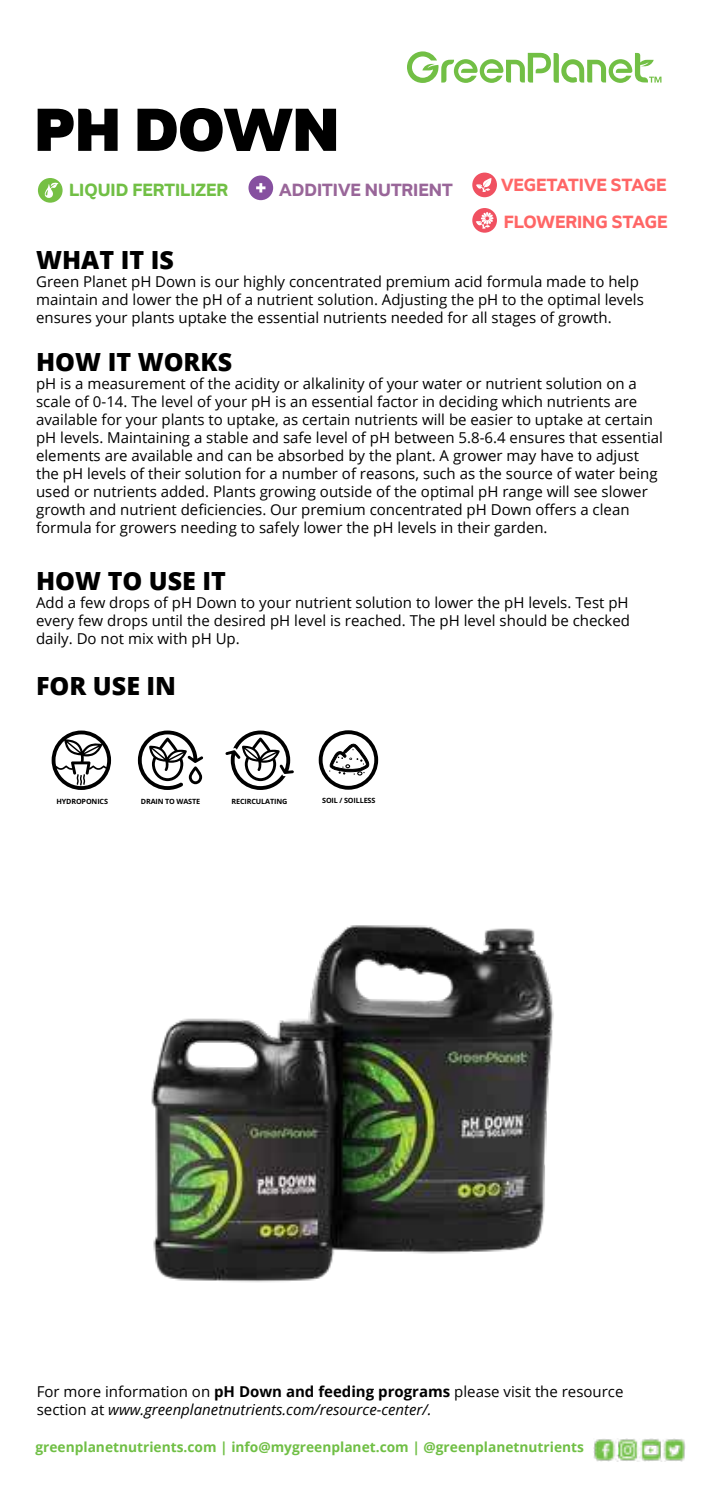
<style>
.page{position:relative;width:702px;height:1489px;background:#fff}
.page>*{position:absolute;margin:0;border:0;box-sizing:border-box;transform-origin:0 0}
.t1{font:60px "Amino Regular 9";color:#000}
.t2{font:800 25px "Open Sans";color:#000}
.t3{font:17.5px/36.2px "Amino Regular 13";color:#f66}
.t4{font:17.5px "Amino Regular 13";color:#71bf45}
.t5{font:17.5px "Amino Regular 13";color:#969}
.t6{font:15px/18px "Open Sans";color:#000}
.t7{font:700 13.75px "Open Sans";color:#70bf45}
.t8{font:700 7.25px "Open Sans";letter-spacing:-.02em;color:#000}
.s1{font-weight:700}
.s2{font-style:italic}
</style>
<div class="page">
<svg style="left:407px;top:51px;width:254px;height:32px"></svg>
<svg style="left:248px;top:175px;width:25px;height:25px"></svg>
<svg style="left:38px;top:178px;width:25px;height:25px"></svg>
<svg style="left:472px;top:172px;width:25px;height:25px"></svg>
<svg style="left:472px;top:208px;width:25px;height:25px"></svg>
<svg style="left:52px;top:730px;width:59px;height:60px"></svg>
<svg style="left:138px;top:730px;width:65px;height:60px"></svg>
<svg style="left:225px;top:730px;width:69px;height:60px"></svg>
<svg style="left:319px;top:730px;width:59px;height:59px"></svg>
<img style="left:593px;top:1438px;width:92px;height:23px">
<img style="left:151px;top:925px;width:403px;height:358px">
<h1 class="t1" style="left:34px;top:95px;width:306px">PH DOWN</h1>
<p class="t4" style="left:69px;top:184px;width:161px">LIQUID FERTILIZER</p>
<p class="t5" style="left:279px;top:183px;width:175px">ADDITIVE NUTRIENT</p>
<p class="t3" style="left:501px;top:168px;width:168px">VEGETATIVE STAGE<br>FLOWERING STAGE</p>
<h2 class="t2" style="left:36px;top:246px;width:139px">WHAT IT IS</h2>
<p class="t6" style="left:36px;top:274px;width:609px">Green Planet pH Down is our highly concentrated premium acid formula made to help maintain and lower the pH of a nutrient solution. Adjusting the pH to the optimal levels ensures your plants uptake the essential nutrients needed for all stages of growth.</p>
<h2 class="t2" style="left:36px;top:348px;width:197px">HOW IT WORKS</h2>
<p class="t6" style="left:36px;top:376px;width:628px">pH is a measurement of the acidity or alkalinity of your water or nutrient solution on a scale of 0-14. The level of your pH is an essential factor in deciding which nutrients are available for your plants to uptake, as certain nutrients will be easier to uptake at certain pH levels. Maintaining a stable and safe level of pH between 5.8-6.4 ensures that essential elements are available and can be absorbed by the plant. A grower may have to adjust the pH levels of their solution for a number of reasons, such as the source of water being used or nutrients added. Plants growing outside of the optimal pH range will see slower growth and nutrient deficiencies. Our premium concentrated pH Down offers a clean formula for growers needing to safely lower the pH levels in their garden.</p>
<h2 class="t2" style="left:36px;top:567px;width:191px">HOW TO USE IT</h2>
<p class="t6" style="left:36px;top:595px;width:595px;text-align:justify">Add a few drops of pH Down to your nutrient solution to lower the pH levels. Test pH every few drops until the desired pH level is reached. The pH level should be checked daily. Do not mix with pH Up.</p>
<h2 class="t2" style="left:36px;top:672px;width:141px">FOR USE IN</h2>
<p class="t8" style="left:56px;top:796px;width:53px">HYDROPONICS</p>
<p class="t8" style="left:141px;top:796px;width:61px">DRAIN TO WASTE</p>
<p class="t8" style="left:232px;top:796px;width:57px">RECIRCULATING</p>
<p class="t8" style="left:322px;top:796px;width:55px">SOIL / SOILLESS</p>
<p class="t6" style="left:37px;top:1383px;width:588px">For more information on <span class="s1">pH Down and feeding programs</span> please visit the resource section at <span class="s2">www.greenplanetnutrients.com/resource-center/.</span></p>
<p class="t7" style="left:35px;top:1440px;width:550px">greenplanetnutrients.com | info@mygreenplanet.com | @greenplanetnutrients</p>
</div>
